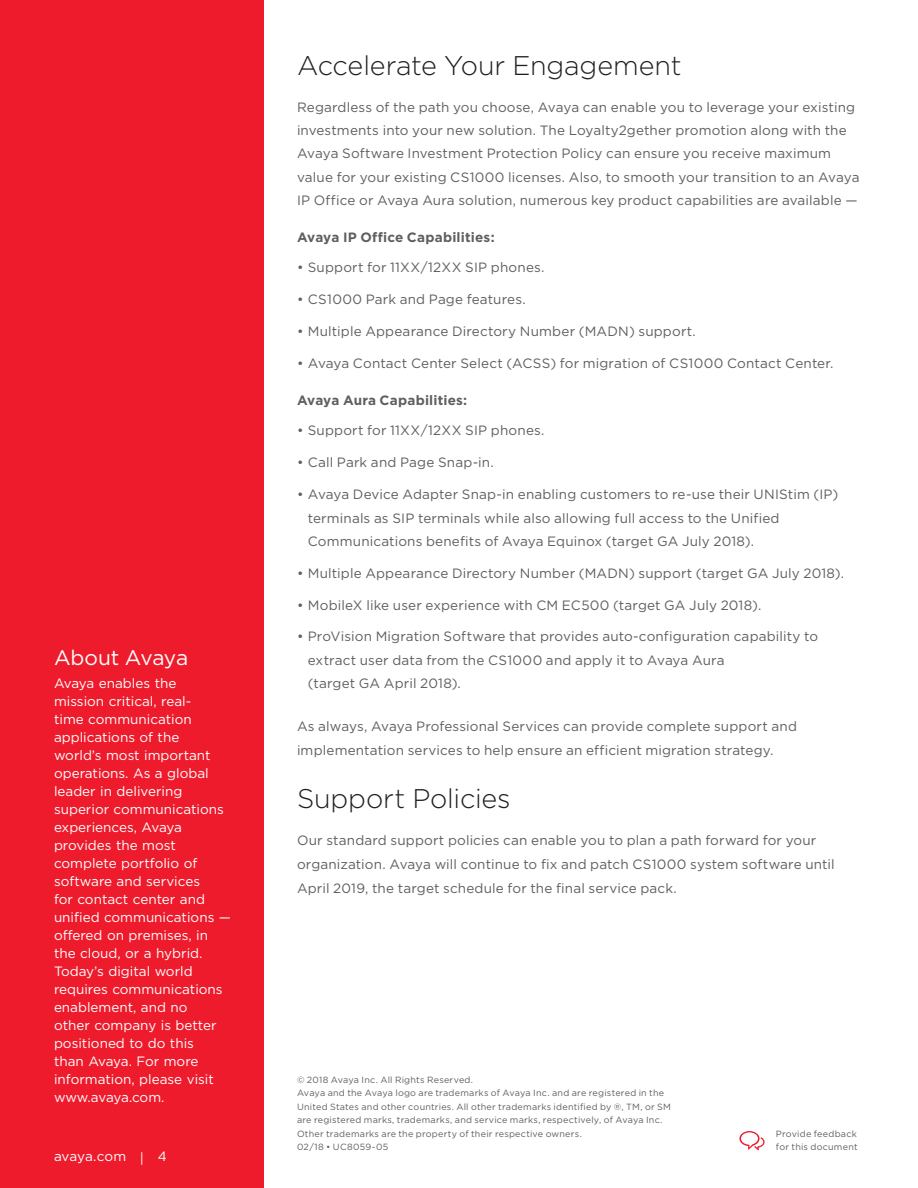
<style>
.page{position:relative;width:918px;height:1188px;background:#fff}
.page>*{position:absolute;margin:0;border:0;box-sizing:border-box;transform-origin:0 0}
.Subtitle{font:300 27px "Gotham";letter-spacing:-.005em;color:#231f20}
.Boilerplate_Head{font:21px "Gotham";letter-spacing:-.015em;color:#fff}
.Body_copy{font:13.5px/23.2px "Gotham";letter-spacing:.01em;color:#5f5f62}
.Boilerplate_Copy{font:13.5px/18px "Gotham";color:#fff}
.Body_copy-2{font:700 13.5px "Gotham";letter-spacing:.01em;color:#5f5f62}
.Legal{font:9px/13.5px "Gotham";letter-spacing:.025em;color:#5f5f62}
</style>
<div class="page">
<div style="left:0;top:0;width:264px;height:1188px;background:#ee1b2c"></div>
<svg style="left:739px;top:1131px;width:26px;height:19px"></svg>
<p class="Boilerplate_Head" style="left:54px;top:646px;width:136px">About Avaya</p>
<p class="Boilerplate_Copy" style="left:54px;top:674px;width:178px">Avaya enables the<br>mission critical, real-<br>time communication applications of the<br>world’s most important operations. As a global leader in delivering superior communications experiences, Avaya provides the most complete portfolio of software and services<br>for contact center and unified communications — offered on premises, in the cloud, or a hybrid.<br>Today’s digital world requires communications enablement, and no<br>other company is better positioned to do this<br>than Avaya. For more information, please visit www.avaya.com.</p>
<p class="Boilerplate_Copy" style="left:54px;top:1147px;width:114px">avaya.com | 4</p>
<p class="Subtitle" style="left:297px;top:51px;width:386px">Accelerate Your Engagement</p>
<p class="Body_copy" style="left:297px;top:95px;width:564px">Regardless of the path you choose, Avaya can enable you to leverage your existing investments into your new solution. The Loyalty2gether promotion along with the Avaya Software Investment Protection Policy can ensure you receive maximum value for your existing CS1000 licenses. Also, to smooth your transition to an Avaya IP Office or Avaya Aura solution, numerous key product capabilities are available —</p>
<p class="Body_copy-2" style="left:297px;top:230px;width:199px">Avaya IP Office Capabilities:</p>
<p class="Body_copy" style="left:297px;top:256px;width:249px">• Support for 11XX/12XX SIP phones.</p>
<p class="Body_copy" style="left:297px;top:288px;width:230px">• CS1000 Park and Page features.</p>
<p class="Body_copy" style="left:297px;top:319px;width:400px">• Multiple Appearance Directory Number (MADN) support.</p>
<p class="Body_copy" style="left:297px;top:351px;width:538px">• Avaya Contact Center Select (ACSS) for migration of CS1000 Contact Center.</p>
<p class="Body_copy-2" style="left:297px;top:393px;width:172px">Avaya Aura Capabilities:</p>
<p class="Body_copy" style="left:297px;top:419px;width:249px">• Support for 11XX/12XX SIP phones.</p>
<p class="Body_copy" style="left:297px;top:451px;width:198px">• Call Park and Page Snap-in.</p>
<p class="Body_copy" style="left:308px;top:483px;width:532px;text-indent:-11px">• Avaya Device Adapter Snap-in enabling customers to re-use their UNIStim (IP) terminals as SIP terminals while also allowing full access to the Unified<br>Communications benefits of Avaya Equinox (target GA July 2018).</p>
<p class="Body_copy" style="left:297px;top:561px;width:549px">• Multiple Appearance Directory Number (MADN) support (target GA July 2018).</p>
<p class="Body_copy" style="left:297px;top:593px;width:466px">• MobileX like user experience with CM EC500 (target GA July 2018).</p>
<p class="Body_copy" style="left:308px;top:625px;width:512px;text-indent:-11px">• ProVision Migration Software that provides auto-configuration capability to extract user data from the CS1000 and apply it to Avaya Aura<br>(target GA April 2018).</p>
<p class="Body_copy" style="left:297px;top:715px;width:502px">As always, Avaya Professional Services can provide complete support and implementation services to help ensure an efficient migration strategy.</p>
<p class="Subtitle" style="left:297px;top:784px;width:215px">Support Policies</p>
<p class="Body_copy" style="left:297px;top:828px;width:539px;line-height:24px">Our standard support policies can enable you to plan a path forward for your organization. Avaya will continue to fix and patch CS1000 system software until<br>April 2019, the target schedule for the final service pack.</p>
<p class="Legal" style="left:297px;top:1073px;width:178px">© 2018 Avaya Inc. All Rights Reserved.</p>
<p class="Legal" style="left:297px;top:1086px;width:376px">Avaya and the Avaya logo are trademarks of Avaya Inc. and are registered in the United States and other countries. All other trademarks identified by ®, TM, or SM are registered marks, trademarks, and service marks, respectively, of Avaya Inc.<br>Other trademarks are the property of their respective owners.</p>
<p class="Legal" style="left:297px;top:1140px;width:93px">02/18 • UC8059-05</p>
<p class="Legal" style="left:776px;top:1127px;width:83px">Provide feedback for this document</p>
</div>
